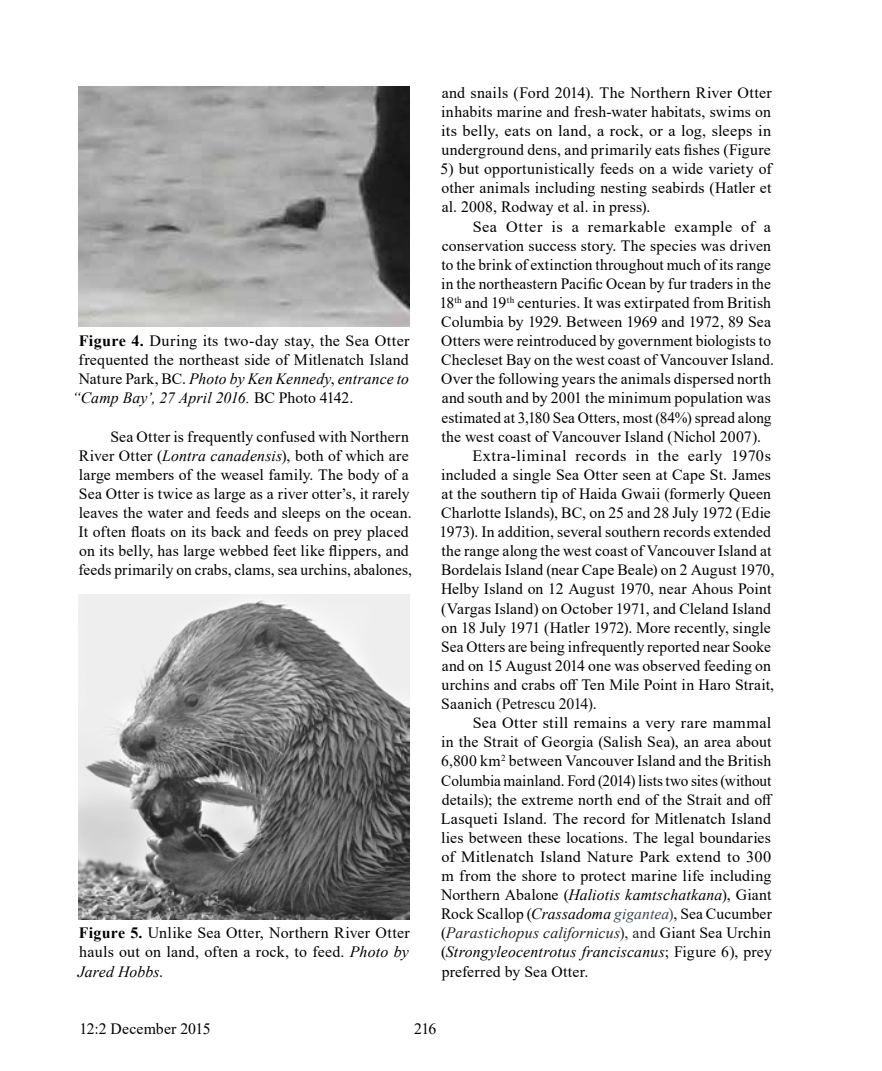
<style>
.page{position:relative;width:882px;height:1071px;background:#fff}
.page>*{position:absolute;margin:0;border:0;box-sizing:border-box;transform-origin:0 0}
.t1{font:15.75px/19.1px "Times New Roman";letter-spacing:.01em;color:#000;text-align:justify}
.t2{font:italic 15.75px "Times New Roman";letter-spacing:.01em;color:#000}
.t3{font:15.75px "Times New Roman";letter-spacing:.035em;color:#000}
.t4{font:italic 15.75px "Times New Roman";letter-spacing:.01em;color:#222}
.t5{font:15.75px "Times New Roman";color:#0d0d0d}
.s1{font-weight:700}
.s2{font-style:normal}
.s3{font-style:italic}
.s4{color:#000}
.s5{font-style:italic;color:#394651}
.s6{color:#394651}
.s7{font-style:normal;color:#000}
</style>
<div class="page">
<img style="left:79px;top:87px;width:330px;height:240px">
<img style="left:79px;top:594px;width:331px;height:325px">
<p class="t1" style="left:79px;top:331px;width:332px"><span class="s1">Figure 4.</span> During its two-day stay, the Sea Otter</p>
<p class="t1" style="left:79px;top:350px;width:332px">frequented the northeast side of Mitlenatch Island</p>
<p class="t2" style="left:79px;top:368px;width:332px"><span class="s2">Nature Park, BC.</span> Photo by Ken Kennedy<span class="s2">,</span> entrance to</p>
<p class="t2" style="left:72px;top:387px;width:283px">“Camp Bay’, 27 April 2016. <span class="s2">BC Photo 4142.</span></p>
<p class="t1" style="left:79px;top:426px;width:335px;text-align:left;text-indent:32px">Sea Otter is frequently confused with Northern River Otter (<span class="s3">Lontra canadensis</span>), both of which are large members of the weasel family. The body of a Sea Otter is twice as large as a river otter’s, it rarely leaves the water and feeds and sleeps on the ocean.<br>It often floats on its back and feeds on prey placed on its belly, has large webbed feet like flippers, and feeds primarily on crabs, clams, sea urchins, abalones,</p>
<p class="t1" style="left:78px;top:923px;width:333px"><span class="s1">Figure 5.</span> Unlike Sea Otter, Northern River Otter hauls out on land, often a rock, to feed. <span class="s3">Photo by Jared Hobbs</span>.</p>
<p class="t1" style="left:441px;top:83px;width:332px">and snails (Ford 2014). The Northern River Otter inhabits marine and fresh-water habitats, swims on its belly, eats on land, a rock, or a log, sleeps in underground dens, and primarily eats fishes (Figure</p>
<p class="t1" style="left:441px;top:159px;width:333px">5) but opportunistically feeds on a wide variety of other animals including nesting seabirds (Hatler et al. 2008, Rodway et al. in press).</p>
<p class="t3" style="left:473px;top:215px;width:300px">Sea Otter is a remarkable example of a</p>
<p class="t1" style="left:442px;top:235px;width:331px">conservation success story. The species was driven</p>
<p class="t1" style="left:442px;top:254px;width:331px">to the brink of extinction throughout much of its range</p>
<p class="t1" style="left:441px;top:274px;width:331px">in the northeastern Pacific Ocean by fur traders in the</p>
<p class="t1" style="left:440px;top:293px;width:333px">18<sup>th</sup> and 19<sup>th</sup> centuries. It was extirpated from British</p>
<p class="t1" style="left:441px;top:312px;width:331px">Columbia by 1929. Between 1969 and 1972, 89 Sea</p>
<p class="t1" style="left:441px;top:331px;width:331px">Otters were reintroduced by government biologists to</p>
<p class="t1" style="left:441px;top:350px;width:334px">Checleset Bay on the west coast of Vancouver Island.</p>
<p class="t1" style="left:441px;top:369px;width:331px">Over the following years the animals dispersed north</p>
<p class="t1" style="left:442px;top:388px;width:331px">and south and by 2001 the minimum population was</p>
<p class="t1" style="left:442px;top:407px;width:331px">estimated at 3,180 Sea Otters, most (84%) spread along</p>
<p class="t1" style="left:442px;top:426px;width:321px">the west coast of Vancouver Island (Nichol 2007).</p>
<p class="t3" style="left:472px;top:444px;width:300px">Extra-liminal records in the early 1970s</p>
<p class="t1" style="left:441px;top:465px;width:331px">included a single Sea Otter seen at Cape St. James</p>
<p class="t1" style="left:442px;top:484px;width:331px">at the southern tip of Haida Gwaii (formerly Queen</p>
<p class="t1" style="left:441px;top:503px;width:331px">Charlotte Islands), BC, on 25 and 28 July 1972 (Edie</p>
<p class="t1" style="left:440px;top:522px;width:333px">1973). In addition, several southern records extended</p>
<p class="t1" style="left:442px;top:541px;width:331px">the range along the west coast of Vancouver Island at</p>
<p class="t1" style="left:441px;top:560px;width:335px">Bordelais Island (near Cape Beale) on 2 August 1970,</p>
<p class="t1" style="left:441px;top:579px;width:332px">Helby Island on 12 August 1970, near Ahous Point</p>
<p class="t1" style="left:441px;top:598px;width:331px">(Vargas Island) on October 1971, and Cleland Island</p>
<p class="t1" style="left:442px;top:617px;width:331px">on 18 July 1971 (Hatler 1972). More recently, single</p>
<p class="t1" style="left:441px;top:636px;width:331px">Sea Otters are being infrequently reported near Sooke</p>
<p class="t1" style="left:442px;top:656px;width:331px">and on 15 August 2014 one was observed feeding on</p>
<p class="t1" style="left:441px;top:675px;width:334px">urchins and crabs off Ten Mile Point in Haro Strait,</p>
<p class="t5" style="left:441px;top:693px;width:157px"><span class="s4">Saanich (</span>Petrescu 2014)<span class="s4">.</span></p>
<p class="t1" style="left:473px;top:713px;width:300px">Sea Otter still remains a very rare mammal</p>
<p class="t1" style="left:441px;top:732px;width:332px">in the Strait of Georgia (Salish Sea), an area about</p>
<p class="t1" style="left:441px;top:751px;width:331px">6,800 km<sup>2</sup> between Vancouver Island and the British</p>
<p class="t1" style="left:441px;top:770px;width:332px">Columbia mainland. Ford (2014) lists two sites (without</p>
<p class="t1" style="left:442px;top:789px;width:333px">details); the extreme north end of the Strait and off</p>
<p class="t1" style="left:441px;top:808px;width:332px">Lasqueti Island. The record for Mitlenatch Island</p>
<p class="t1" style="left:441px;top:828px;width:331px">lies between these locations. The legal boundaries</p>
<p class="t1" style="left:442px;top:847px;width:331px">of Mitlenatch Island Nature Park extend to 300</p>
<p class="t1" style="left:442px;top:866px;width:332px">m from the shore to protect marine life including</p>
<p class="t1" style="left:441px;top:885px;width:332px">Northern Abalone (<span class="s3">Haliotis kamtschatkana</span>), Giant</p>
<p class="t1" style="left:441px;top:904px;width:332px">Rock Scallop (<span class="s3">Crassadoma</span> <span class="s5">gigantea</span><span class="s6">)</span>, Sea Cucumber</p>
<p class="t4" style="left:441px;top:922px;width:332px"><span class="s7">(</span>Parastichopus californicus<span class="s2">), and</span> <span class="s7">Giant Sea Urchin</span></p>
<p class="t2" style="left:441px;top:941px;width:332px"><span class="s2">(</span>Strongyleocentrotus franciscanus<span class="s2">; Figure 6), prey</span></p>
<p class="t1" style="left:442px;top:961px;width:148px">preferred by Sea Otter.</p>
<p class="t1" style="left:79px;top:1019px;width:133px">12:2 December 2015</p>
<p class="t1" style="left:414px;top:1019px;width:23px">216</p>
</div>
